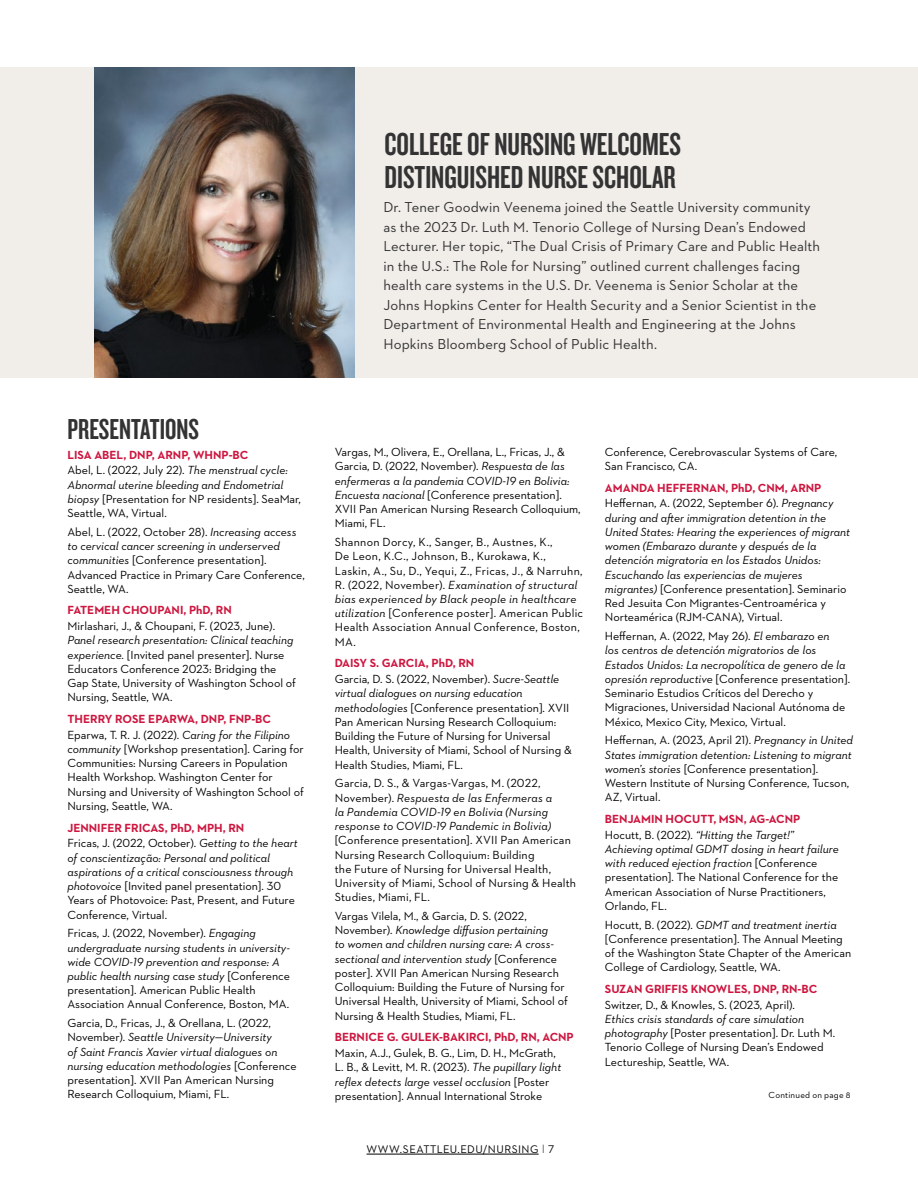
<style>
.page{position:relative;width:918px;height:1188px;background:#fff}
.page>*{position:absolute;margin:0;border:0;box-sizing:border-box;transform-origin:0 0}
.t1{font:33px/33px "Knockout 48 Featherweight";color:#333334}
.t2{font:30px "Knockout 48 Featherweight";color:#333334}
.t3{font:14.7px/19.5px "Neutraface 2 Text";letter-spacing:.005em;color:#333334}
.t4{font:12px/14.2px "Neutraface 2 Text";color:#000}
.t5{font:italic 12px/14.2px "Neutraface 2 Text";color:#000}
.t6{font:700 12px/15.8px "Neutraface 2 Text";color:#cd163f}
.t7{font:12px/14.2px "Neutraface 2 Text";letter-spacing:.02em;color:#000}
.t8{font:11.25px "Neutraface 2 Text";letter-spacing:.04em;color:#000}
.t9{font:9px "Neutraface 2 Text";letter-spacing:.025em;color:#000}
.s1{font-weight:400;color:#000}
.s2{font-weight:400;font-style:italic;color:#000}
.s3{font-style:italic}
.s4{font-style:normal}
.s5{font-weight:700;color:#cd163f}
.s6{font-weight:300;font-size:12.3px}
</style>
<div class="page">
<div style="left:0;top:68px;width:918px;height:310px;background:#f1ede9"></div>
<hr style="left:367px;top:1154px;width:172px;height:1px;background:#000">
<img style="left:94px;top:68px;width:260px;height:310px">
<h2 class="t2" style="left:68px;top:410px;width:133px">PRESENTATIONS</h2>
<p class="t6" style="left:68px;top:447px;width:222px">LISA ABEL, DNP, ARNP, WHNP-BC<br><span class="s1">Abel, L. (2022, July 22).</span> <span class="s2">The menstrual cycle:</span></p>
<p class="t4" style="left:68px;top:477px;width:235px"><span class="s3">Abnormal uterine bleeding and Endometrial biopsy</span> [Presentation for NP residents]. SeaMar,<br>Seattle, WA, Virtual.</p>
<p class="t4" style="left:68px;top:524px;width:239px">Abel, L. (2022, October 28). <span class="s3">Increasing access to cervical cancer screening in underserved communities</span> [Conference presentation].<br>Advanced Practice in Primary Care Conference, Seattle, WA.</p>
<p class="t6" style="left:68px;top:602px;width:166px">FATEMEH CHOUPANI, PhD, RN</p>
<p class="t4" style="left:68px;top:619px;width:209px">Mirlashari, J., &amp; Choupani, F. (2023, June).</p>
<p class="t4" style="left:68px;top:633px;width:230px"><span class="s3">Panel research presentation: Clinical teaching experience.</span> [Invited panel presenter]. Nurse Educators Conference 2023: Bridging the Gap State, University of Washington School of Nursing, Seattle, WA.</p>
<p class="t6" style="left:68px;top:711px;width:224px">THERRY ROSE EPARWA, DNP, FNP-BC<br><span class="s1">Eparwa, T. R. J. (2022).</span> <span class="s2">Caring for the Filipino</span></p>
<p class="t4" style="left:68px;top:742px;width:238px"><span class="s3">community</span> [Workshop presentation]. Caring for Communities: Nursing Careers in Population Health Workshop. Washington Center for Nursing and University of Washington School of Nursing, Seattle, WA.</p>
<p class="t6" style="left:68px;top:820px;width:232px">JENNIFER FRICAS, PhD, MPH, RN<br><span class="s1">Fricas, J. (2022, October).</span> <span class="s2">Getting to the heart</span></p>
<p class="t5" style="left:68px;top:850px;width:229px">of conscientização: Personal and political aspirations of a critical consciousness through photovoice <span class="s4">[Invited panel presentation]. 30<br>Years of Photovoice: Past, Present, and Future Conference, Virtual.</span></p>
<p class="t5" style="left:68px;top:926px;width:224px"><span class="s4">Fricas, J. (2022, November).</span> Engaging undergraduate nursing students in university&shy;wide COVID-19 prevention and response: A public health nursing case study <span class="s4">[Conference presentation]. American Public Health Association Annual Conference, Boston, MA.</span></p>
<p class="t4" style="left:68px;top:1016px;width:231px">Garcia, D., Fricas, J., &amp; Orellana, L. (2022, November). <span class="s3">Seattle University—University<br>of Saint Francis Xavier virtual dialogues on nursing education methodologies</span> [Conference presentation]. XVII Pan American Nursing Research Colloquium, Miami, FL.</p>
<h1 class="t1" style="left:384px;top:126px;width:298px">COLLEGE OF NURSING WELCOMES<br>DISTINGUISHED NURSE SCHOLAR</h1>
<p class="t3" style="left:383px;top:197px;width:438px">Dr. Tener Goodwin Veenema joined the Seattle University community as the 2023 Dr. Luth M. Tenorio College of Nursing Dean’s Endowed Lecturer. Her topic, “The Dual Crisis of Primary Care and Public Health in the U.S.: The Role for Nursing” outlined current challenges facing health care systems in the U.S. Dr. Veenema is Senior Scholar at the Johns Hopkins Center for Health Security and a Senior Scientist in the Department of Environmental Health and Engineering at the Johns Hopkins Bloomberg School of Public Health.</p>
<p class="t4" style="left:335px;top:445px;width:247px">Vargas, M., Olivera, E., Orellana, L., Fricas, J., &amp; Garcia, D. (2022, November). <span class="s3">Respuesta de las enfermeras a la pandemia COVID-19 en Bolivia:<br>Encuesta nacional</span> [Conference presentation].<br>XVII Pan American Nursing Research Colloquium, Miami, FL.</p>
<p class="t7" style="left:335px;top:535px;width:250px">Shannon Dorcy, K., Sanger, B., Austnes, K.,<br>De Leon, K.C., Johnson, B., Kurokawa, K., Laskin, A., Su, D., Yequi, Z., Fricas, J., &amp; Narruhn, R. (2022, November). <span class="s3">Examination of structural bias experienced by Black people in healthcare utilization</span> [Conference poster]. American Public Health Association Annual Conference, Boston, MA.</p>
<p class="t4" style="left:335px;top:655px;width:226px;line-height:15.8px"><span class="s5">DAISY S. GARCIA, PhD, RN<br></span>Garcia, D. S. (2022, November). <span class="s3">Sucre-Seattle</span></p>
<p class="t4" style="left:335px;top:686px;width:239px"><span class="s3">virtual dialogues on nursing education methodologies</span> [Conference presentation]. XVII Pan American Nursing Research Colloquium:<br>Building the Future of Nursing for Universal Health, University of Miami, School of Nursing &amp; Health Studies, Miami, FL.</p>
<p class="t5" style="left:335px;top:776px;width:219px"><span class="s4">Garcia, D. S., &amp; Vargas-Vargas, M. (2022, November).</span> Respuesta de las Enfermeras a la Pandemia COVID-19 en Bolivia (Nursing response to COVID-19 Pandemic in Bolivia)</p>
<p class="t4" style="left:335px;top:833px;width:243px">[Conference presentation]. XVII Pan American Nursing Research Colloquium: Building<br>the Future of Nursing for Universal Health, University of Miami, School of Nursing &amp; Health Studies, Miami, FL.</p>
<p class="t4" style="left:335px;top:909px;width:235px">Vargas Vilela, M., &amp; Garcia, D. S. (2022, November). <span class="s3">Knowledge diffusion pertaining<br>to women and children nursing care: A cross&shy;sectional and intervention study</span> [Conference poster]. XVII Pan American Nursing Research Colloquium: Building the Future of Nursing for Universal Health, University of Miami, School of Nursing &amp; Health Studies, Miami, FL.</p>
<p class="t6" style="left:335px;top:1029px;width:241px">BERNICE G. GULEK-BAKIRCI, PhD, RN, ACNP</p>
<p class="t4" style="left:335px;top:1046px;width:228px">Maxin, A.J., Gulek, B. G., Lim, D. H., McGrath, L. B., &amp; Levitt, M. R. (2023). <span class="s3">The pupillary light reflex detects large vessel occlusion</span> [Poster presentation]. Annual International Stroke</p>
<p class="t8" style="left:367px;top:1142px;width:189px">WWW.SEATTLEU.EDU/NURSING <span class="s6">I</span> 7</p>
<p class="t4" style="left:605px;top:444px;width:234px">Conference, Cerebrovascular Systems of Care,<br>San Francisco, CA.</p>
<p class="t4" style="left:605px;top:480px;width:230px;line-height:15.8px"><span class="s5">AMANDA HEFFERNAN, PhD, CNM, ARNP<br></span>Heffernan, A. (2022, September 6). <span class="s3">Pregnancy</span></p>
<p class="t5" style="left:605px;top:510px;width:247px">during and after immigration detention in the United States: Hearing the experiences of migrant women (Embarazo durante y después de la detención migratoria en los Estados Unidos:<br>Escuchando las experiencias de mujeres migrantes) <span class="s4">[Conference presentation]. Seminario Red Jesuita Con Migrantes-Centroamérica y Norteamérica (RJM-CANA), Virtual.</span></p>
<p class="t4" style="left:605px;top:629px;width:247px">Heffernan, A. (2022, May 26). <span class="s3">El embarazo en<br>los centros de detención migratorios de los Estados Unidos: La necropolítica de genero de la opresión reproductive</span> [Conference presentation].<br>Seminario Estudios Críticos del Derecho y Migraciones, Universidad Nacional Autónoma de México, Mexico City, Mexico, Virtual.</p>
<p class="t4" style="left:605px;top:733px;width:250px">Heffernan, A. (2023, April 21). <span class="s3">Pregnancy in United States immigration detention: Listening to migrant women’s stories</span> [Conference presentation].<br>Western Institute of Nursing Conference, Tucson, AZ, Virtual.</p>
<p class="t6" style="left:605px;top:811px;width:197px">BENJAMIN HOCUTT, MSN, AG-ACNP<br><span class="s1">Hocutt, B. (2022).</span> <span class="s2">“Hitting the Target!”</span></p>
<p class="t4" style="left:605px;top:842px;width:235px"><span class="s3">Achieving optimal GDMT dosing in heart failure with reduced ejection fraction</span> [Conference presentation]. The National Conference for the American Association of Nurse Practitioners, Orlando, FL.</p>
<p class="t4" style="left:605px;top:917px;width:248px">Hocutt, B. (2022). <span class="s3">GDMT and treatment inertia </span>[Conference presentation]. The Annual Meeting of the Washington State Chapter of the American College of Cardiology, Seattle, WA.</p>
<p class="t6" style="left:605px;top:981px;width:214px">SUZAN GRIFFIS KNOWLES, DNP, RN-BC</p>
<p class="t4" style="left:605px;top:997px;width:191px">Switzer, D., &amp; Knowles, S. (2023, April).</p>
<p class="t4" style="left:605px;top:1012px;width:232px"><span class="s3">Ethics crisis standards of care simulation photography</span> [Poster presentation]. Dr. Luth M.<br>Tenorio College of Nursing Dean’s Endowed Lectureship, Seattle, WA.</p>
<p class="t9" style="left:769px;top:1090px;width:83px">Continued on page 8</p>
</div>
